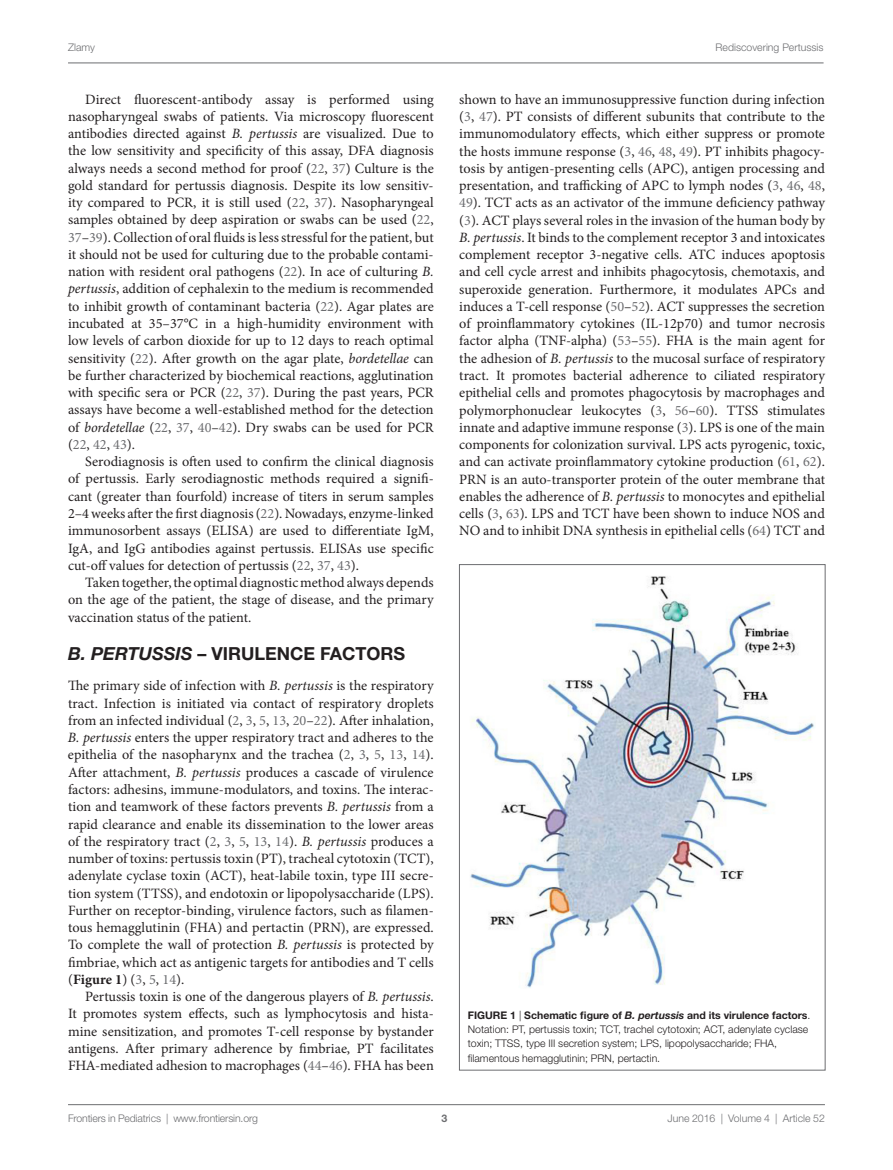
<style>
.page{position:relative;width:893px;height:1170px;background:#fff}
.page>*{position:absolute;margin:0;border:0;box-sizing:border-box;transform-origin:0 0}
.t1{font:700 18px "Helvetica Neue LT Std";color:#231f20}
.t2{font:14.25px/17.2px "Minion Pro";color:#231f20;text-align:justify}
.t3{font:300 10.5px/14.2px "Helvetica Neue LT Std";color:#231f20}
.t4{font:300 10.5px "Helvetica Neue LT Std";color:#6c6d70}
.t5{font:700 10.5px "Helvetica Neue LT Std";color:#6c6d70}
.s1{font-style:italic}
.s2{color:#6c6d70}
.s3{font-weight:700}
.s4{font-weight:700;font-style:italic}
</style>
<div class="page">
<img style="left:470px;top:576px;width:345px;height:412px">
<hr style="left:68px;top:1104px;width:757px;height:1px;background:#6c6d70">
<hr style="left:68px;top:63px;width:756px;height:1px;background:#6c6d70">
<p class="t4" style="left:68px;top:41px;width:29px">Zlamy</p>
<p class="t4" style="left:716px;top:41px;width:109px">Rediscovering Pertussis</p>
<p class="t2" style="left:68px;top:90px;width:367px;text-indent:17px">Direct fluorescent-antibody assay is performed using nasopharyngeal swabs of patients. Via microscopy fluorescent antibodies directed against <span class="s1">B. pertussis</span> are visualized. Due to the low sensitivity and specificity of this assay, DFA diagnosis always needs a second method for proof (<span class="s2">22</span>, <span class="s2">37</span>) Culture is the gold standard for pertussis diagnosis. Despite its low sensitiv&shy;ity compared to PCR, it is still used (<span class="s2">22</span>, <span class="s2">37</span>). Nasopharyngeal samples obtained by deep aspiration or swabs can be used (<span class="s2">22</span>, <span class="s2">37</span>–<span class="s2">39</span>). Collection of oral fluids is less stressful for the patient, but it should not be used for culturing due to the probable contami&shy;nation with resident oral pathogens (<span class="s2">22</span>). In ace of culturing <span class="s1">B. pertussis</span>, addition of cephalexin to the medium is recommended to inhibit growth of contaminant bacteria (<span class="s2">22</span>). Agar plates are incubated at 35–37°C in a high-humidity environment with low levels of carbon dioxide for up to 12 days to reach optimal sensitivity (<span class="s2">22</span>). After growth on the agar plate, <span class="s1">bordetellae</span> can be further characterized by biochemical reactions, agglutination with specific sera or PCR (<span class="s2">22</span>, <span class="s2">37</span>). During the past years, PCR assays have become a well-established method for the detection of <span class="s1">bordetellae</span> (<span class="s2">22</span>, <span class="s2">37</span>, <span class="s2">40</span>–<span class="s2">42</span>). Dry swabs can be used for PCR (<span class="s2">22</span>, <span class="s2">42</span>, <span class="s2">43</span>).</p>
<p class="t2" style="left:68px;top:453px;width:367px;text-indent:17px">Serodiagnosis is often used to confirm the clinical diagnosis of pertussis. Early serodiagnostic methods required a signifi&shy;cant (greater than fourfold) increase of titers in serum samples 2–4 weeks after the first diagnosis (<span class="s2">22</span>). Nowadays, enzyme-linked immunosorbent assays (ELISA) are used to differentiate IgM, IgA, and IgG antibodies against pertussis. ELISAs use specific cut-off values for detection of pertussis (<span class="s2">22</span>, <span class="s2">37</span>, <span class="s2">43</span>).</p>
<p class="t2" style="left:68px;top:574px;width:367px;text-indent:17px">Taken together, the optimal diagnostic method always depends on the age of the patient, the stage of disease, and the primary vaccination status of the patient.</p>
<p class="t1" style="left:68px;top:642px;width:339px"><span class="s1">B. PERTUSSIS</span> – VI RULENCE FACTORS</p>
<p class="t2" style="left:68px;top:677px;width:367px">The primary side of infection with <span class="s1">B. pertussis</span> is the respiratory tract. Infection is initiated via contact of respiratory droplets from an infected individual (<span class="s2">2</span>, <span class="s2">3</span>, <span class="s2">5</span>, <span class="s2">13</span>, <span class="s2">20</span>–<span class="s2">22</span>). After inhalation, <span class="s1">B. pertussis</span> enters the upper respiratory tract and adheres to the epithelia of the nasopharynx and the trachea (<span class="s2">2</span>, <span class="s2">3</span>, <span class="s2">5</span>, <span class="s2">13</span>, <span class="s2">14</span>).<br>After attachment, <span class="s1">B. pertussis</span> produces a cascade of virulence factors: adhesins, immune-modulators, and toxins. The interac&shy;tion and teamwork of these factors prevents <span class="s1">B. pertussis</span> from a rapid clearance and enable its dissemination to the lower areas of the respiratory tract (<span class="s2">2</span>, <span class="s2">3</span>, <span class="s2">5</span>, <span class="s2">13</span>, <span class="s2">14</span>). <span class="s1">B. pertussis</span> produces a number of toxins: pertussis toxin (PT), tracheal cytotoxin (TCT), adenylate cyclase toxin (ACT), heat-labile toxin, type III secre&shy;tion system (TTSS), and endotoxin or lipopolysaccharide (LPS).<br>Further on receptor-binding, virulence factors, such as filamen&shy;tous hemagglutinin (FHA) and pertactin (PRN), are expressed.<br>To complete the wall of protection <span class="s1">B. pertussis</span> is protected by fimbriae, which act as antigenic targets for antibodies and T cells (<span class="s3">Figure 1</span>) (<span class="s2">3</span>, <span class="s2">5</span>, <span class="s2">14</span>).</p>
<p class="t2" style="left:68px;top:988px;width:367px;text-indent:17px">Pertussis toxin is one of the dangerous players of <span class="s1">B. pertussis</span>.<br>It promotes system effects, such as lymphocytosis and hista&shy;mine sensitization, and promotes T-cell response by bystander antigens. After primary adherence by fimbriae, PT facilitates FHA-mediated adhesion to macrophages (<span class="s2">44</span>–<span class="s2">46</span>). FHA has been</p>
<p class="t2" style="left:459px;top:91px;width:367px">shown to have an immunosuppressive function during infection (<span class="s2">3</span>, <span class="s2">47</span>). PT consists of different subunits that contribute to the immunomodulatory effects, which either suppress or promote the hosts immune response (<span class="s2">3</span>, <span class="s2">46</span>, <span class="s2">48</span>, <span class="s2">49</span>). PT inhibits phagocy&shy;tosis by antigen-presenting cells (APC), antigen processing and presentation, and trafficking of APC to lymph nodes (<span class="s2">3</span>, <span class="s2">46</span>, <span class="s2">48</span>, <span class="s2">49</span>). TCT acts as an activator of the immune deficiency pathway (<span class="s2">3</span>). ACT plays several roles in the invasion of the human body by <span class="s1">B. pertussis</span>. It binds to the complement receptor 3 and intoxicates complement receptor 3-negative cells. ATC induces apoptosis and cell cycle arrest and inhibits phagocytosis, chemotaxis, and superoxide generation. Furthermore, it modulates APCs and induces a T-cell response (<span class="s2">50</span>–<span class="s2">52</span>). ACT suppresses the secretion of proinflammatory cytokines (IL-12p70) and tumor necrosis factor alpha (TNF-alpha) (<span class="s2">53</span>–<span class="s2">55</span>). FHA is the main agent for the adhesion of <span class="s1">B. pertussis</span> to the mucosal surface of respiratory tract. It promotes bacterial adherence to ciliated respiratory epithelial cells and promotes phagocytosis by macrophages and polymorphonuclear leukocytes (<span class="s2">3</span>, <span class="s2">56</span>–<span class="s2">60</span>). TTSS stimulates innate and adaptive immune response (<span class="s2">3</span>). LPS is one of the main components for colonization survival. LPS acts pyrogenic, toxic, and can activate proinflammatory cytokine production (<span class="s2">61</span>, <span class="s2">62</span>).<br>PRN is an auto-transporter protein of the outer membrane that enables the adherence of <span class="s1">B. pertussis</span> to monocytes and epithelial cells (<span class="s2">3</span>, <span class="s2">63</span>). LPS and TCT have been shown to induce NOS and NO and to inhibit DNA synthesis in epithelial cells (<span class="s2">64</span>) TCT and</p>
<p class="t3" style="left:468px;top:1007px;width:344px"><span class="s3">FIGURE 1</span> | <span class="s3">Schematic figure of</span> <span class="s4">B. pertussis</span> <span class="s3">and its virulence factors</span>.<br>Notation: PT, pertussis toxin; TCT, trachel cytotoxin; ACT, adenylate cyclase toxin; TTSS, type III secretion system; LPS, lipopolysaccharide; FHA, filamentous hemagglutinin; PRN, pertactin.</p>
<p class="t4" style="left:68px;top:1111px;width:191px">Frontiers in Pediatrics | www.frontiersin.org</p>
<p class="t4" style="left:667px;top:1111px;width:159px">June 2016 | Volume 4 | Article 52</p>
<p class="t5" style="left:441px;top:1111px;width:7px">3</p>
</div>
